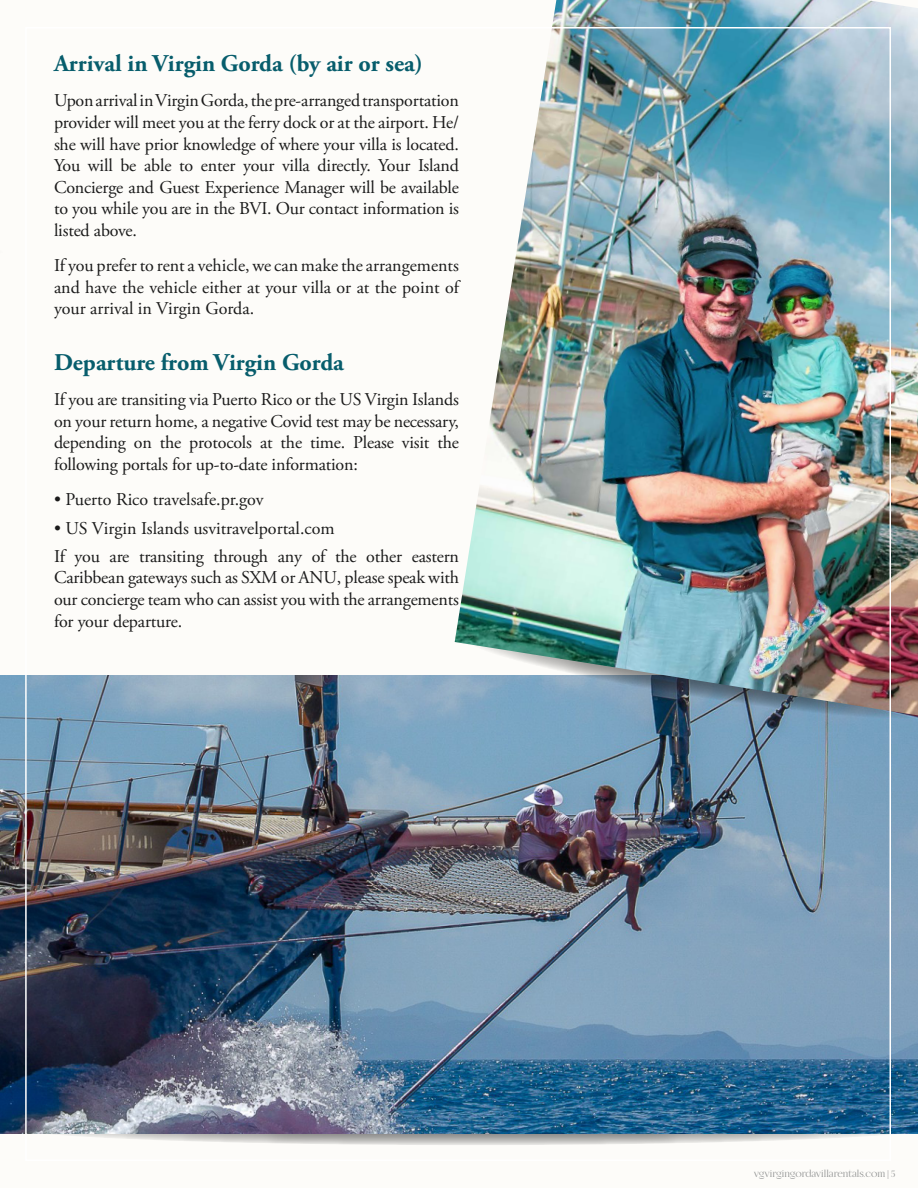
<style>
.page{position:relative;width:918px;height:1188px;background:#fdfcf9}
.page>*{position:absolute;margin:0;border:0;box-sizing:border-box;transform-origin:0 0}
.t1{font:700 24px "Adobe Garamond Pro";color:#075d6c}
.t2{font:18px/21.6px "Adobe Garamond Pro";letter-spacing:-.01em;color:#1a1a1a;text-align:justify}
.t3{font:10.5px "Fogtwo No 5";color:#898b8b}
</style>
<div class="page">
<svg style="left:59px;top:1134px;width:828px;height:11px"></svg>
<img style="left:0;top:675px;width:918px;height:459px">
<svg style="left:464px;top:715px;width:454px;height:10px;background:#7096b2"></svg>
<img style="left:455px;top:0;width:463px;height:715px">
<h1 class="t1" style="left:54px;top:50px;width:371px">Arrival in Virgin Gorda (by air or sea)</h1>
<p class="t2" style="left:54px;top:91px;width:407px">Upon arrival in Virgin Gorda, the pre-arranged transportation provider will meet you at the ferry dock or at the airport. He/ she will have prior knowledge of where your villa is located.<br>You will be able to enter your villa directly. Your Island Concierge and Guest Experience Manager will be available to you while you are in the BVI. Our contact information is listed above.</p>
<p class="t2" style="left:54px;top:255px;width:407px">If you prefer to rent a vehicle, we can make the arrangements and have the vehicle either at your villa or at the point of your arrival in Virgin Gorda.</p>
<h1 class="t1" style="left:54px;top:349px;width:291px">Departure from Virgin Gorda</h1>
<p class="t2" style="left:54px;top:389px;width:407px">If you are transiting via Puerto Rico or the US Virgin Islands on your return home, a negative Covid test may be necessary, depending on the protocols at the time. Please visit the following portals for up-to-date information:</p>
<p class="t2" style="left:54px;top:489px;width:211px">• Puerto Rico travelsafe.pr.gov</p>
<p class="t2" style="left:54px;top:514px;width:406px;line-height:28.3px">• US Virgin Islands usvitravelportal.com<br>If you are transiting through any of the other eastern</p>
<p class="t2" style="left:54px;top:568px;width:407px">Caribbean gateways such as SXM or ANU, please speak with our concierge team who can assist you with the arrangements for your departure.</p>
<p class="t3" style="left:754px;top:1168px;width:143px">vgvirgingordavillarentals.com | 5</p>
</div>
